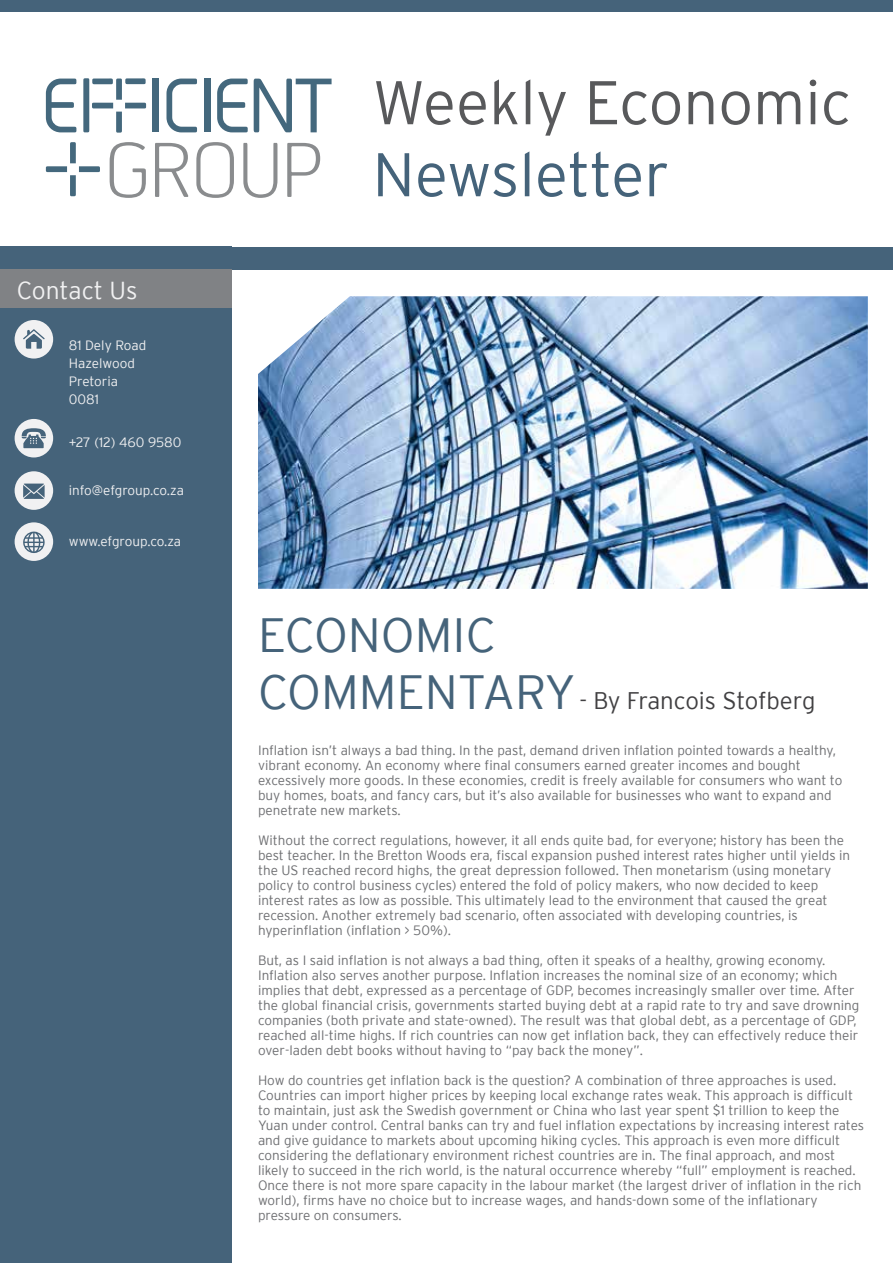
<style>
.page{position:relative;width:893px;height:1263px;background:#fff}
.page>*{position:absolute;margin:0;border:0;box-sizing:border-box;transform-origin:0 0}
.t1{font:300 61.5px "Interstate";color:#58595b}
.t2{font:300 61.5px "Interstate";letter-spacing:-.01em;color:#45637a}
.t3{font:300 48px "Interstate";color:#45637a}
.t4{font:300 24.6px "Interstate";color:#f1f1f2}
.t5{font:300 24px "Interstate";letter-spacing:-.01em;color:#414042}
.t6{font:300 13.5px/15px "Interstate";color:#6d6e71}
.t7{font:300 13.5px/18px "Interstate";color:#f1f1f2}
.s1{font-size:48px;color:#45637a}
</style>
<div class="page">
<div style="left:0;top:247px;width:231px;height:1016px;background:#45637a"></div>
<div style="left:223px;top:247px;width:670px;height:22px;background:#45637a"></div>
<div style="left:0;top:0;width:893px;height:11px;background:#45637a"></div>
<img style="left:258px;top:296px;width:610px;height:293px">
<svg style="left:15px;top:320px;width:38px;height:39px"></svg>
<div style="left:15px;top:419px;width:38px;height:38px;background:#f1f1f2;border-radius:50%"></div>
<div style="left:0;top:269px;width:231px;height:39px;background:#808285"></div>
<svg style="left:15px;top:522px;width:38px;height:39px"></svg>
<svg style="left:15px;top:471px;width:38px;height:39px"></svg>
<svg style="left:22px;top:428px;width:24px;height:20px"></svg>
<svg style="left:46px;top:79px;width:30px;height:53px"></svg>
<svg style="left:166px;top:79px;width:31px;height:53px"></svg>
<div style="left:153px;top:79px;width:6px;height:53px;background:#44687d"></div>
<div style="left:204px;top:79px;width:6px;height:53px;background:#44687d"></div>
<svg style="left:254px;top:79px;width:78px;height:53px"></svg>
<svg style="left:217px;top:79px;width:31px;height:53px"></svg>
<svg style="left:83px;top:78px;width:63px;height:55px"></svg>
<svg style="left:46px;top:142px;width:54px;height:54px"></svg>
<svg style="left:110px;top:142px;width:36px;height:56px"></svg>
<svg style="left:155px;top:143px;width:34px;height:54px"></svg>
<svg style="left:196px;top:142px;width:38px;height:56px"></svg>
<svg style="left:243px;top:143px;width:34px;height:55px"></svg>
<svg style="left:287px;top:143px;width:33px;height:54px"></svg>
<h3 class="t4" style="left:17px;top:277px;width:122px">Contact Us</h3>
<p class="t7" style="left:69px;top:336px;width:79px">81 Dely Road<br>Hazelwood<br>Pretoria<br>0081</p>
<p class="t7" style="left:69px;top:433px;width:114px">+27 (12) 460 9580</p>
<p class="t7" style="left:69px;top:481px;width:117px">info@efgroup.co.za</p>
<p class="t7" style="left:69px;top:532px;width:114px">www.efgroup.co.za</p>
<h1 class="t1" style="left:373px;top:68px;width:480px">Weekly Economic</h1>
<h1 class="t2" style="left:373px;top:140px;width:298px">Newsletter</h1>
<h2 class="t3" style="left:258px;top:608px;width:239px">ECONOMIC</h2>
<h3 class="t5" style="left:258px;top:687px;width:559px"><span class="s1">COMMENTARY</span>- By Francois Stofberg</h3>
<p class="t6" style="left:258px;top:743px;width:586px">Inflation isn’t always a bad thing. In the past, demand driven inflation pointed towards a healthy, vibrant economy. An economy where final consumers earned greater incomes and bought excessively more goods. In these economies, credit is freely available for consumers who want to buy homes, boats, and fancy cars, but it’s also available for businesses who want to expand and penetrate new markets.</p>
<p class="t6" style="left:258px;top:833px;width:594px">Without the correct regulations, however, it all ends quite bad, for everyone; history has been the best teacher. In the Bretton Woods era, fiscal expansion pushed interest rates higher until yields in the US reached record highs, the great depression followed. Then monetarism (using monetary policy to control business cycles) entered the fold of policy makers, who now decided to keep interest rates as low as possible. This ultimately lead to the environment that caused the great recession. Another extremely bad scenario, often associated with developing countries, is hyperinflation (inflation &gt; 50%).</p>
<p class="t6" style="left:258px;top:953px;width:603px">But, as I said inflation is not always a bad thing, often it speaks of a healthy, growing economy.<br>Inflation also serves another purpose. Inflation increases the nominal size of an economy; which implies that debt, expressed as a percentage of GDP, becomes increasingly smaller over time. After the global financial crisis, governments started buying debt at a rapid rate to try and save drowning companies (both private and state-owned). The result was that global debt, as a percentage of GDP, reached all-time highs. If rich countries can now get inflation back, they can effectively reduce their over-laden debt books without having to “pay back the money”.</p>
<p class="t6" style="left:258px;top:1073px;width:608px">How do countries get inflation back is the question? A combination of three approaches is used.<br>Countries can import higher prices by keeping local exchange rates weak. This approach is difficult to maintain, just ask the Swedish government or China who last year spent $1 trillion to keep the Yuan under control. Central banks can try and fuel inflation expectations by increasing interest rates and give guidance to markets about upcoming hiking cycles. This approach is even more difficult considering the deflationary environment richest countries are in. The final approach, and most likely to succeed in the rich world, is the natural occurrence whereby “full” employment is reached.<br>Once there is not more spare capacity in the labour market (the largest driver of inflation in the rich world), firms have no choice but to increase wages, and hands-down some of the inflationary pressure on consumers.</p>
</div>
